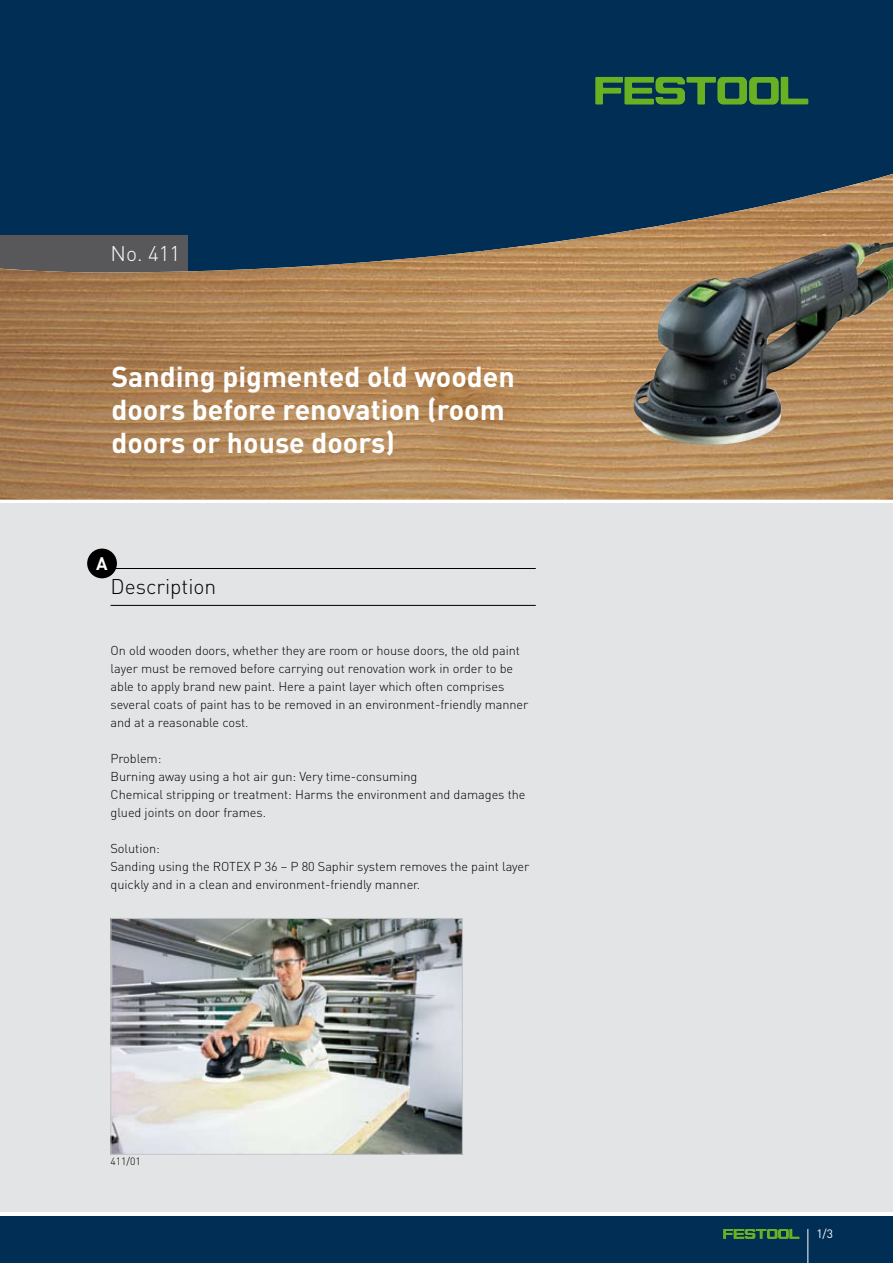
<style>
.page{position:relative;width:893px;height:1263px;background:#fff}
.page>*{position:absolute;margin:0;border:0;box-sizing:border-box;transform-origin:0 0}
.t1{font:700 28.5px/33px "DIN Pro";color:#fff}
.t2{font:300 21px "DIN Pro";color:#000}
.t3{font:300 21px "DIN Pro";color:#fff}
.t4{font:700 18px "DIN Pro";color:#fff}
.t5{font:300 12.75px/18px "DIN Pro";letter-spacing:-.005em;color:#000}
.t6{font:12px "DIN Pro";color:#fff}
.t7{font:300 10.5px "DIN Pro";color:#000}
</style>
<div class="page">
<div style="left:0;top:1216px;width:893px;height:47px;background:#002e54"></div>
<svg style="left:723px;top:1229px;width:76px;height:10px"></svg>
<hr style="left:807px;top:1229px;width:1px;height:34px;background:#fff">
<div style="left:0;top:0;width:893px;height:310px;background:#002e54"></div>
<div style="left:0;top:504px;width:893px;height:708px;background:#e3e4e5"></div>
<img style="left:0;top:174px;width:893px;height:326px">
<svg style="left:596px;top:77px;width:212px;height:27px"></svg>
<hr style="left:111px;top:568px;width:425px;height:1px;background:#000">
<hr style="left:111px;top:605px;width:425px;height:1px;background:#000">
<div style="left:87px;top:549px;width:30px;height:29px;background:#000;border-radius:50%"></div>
<img style="left:113px;top:920px;width:348px;height:232px">
<div style="left:111px;top:918px;width:352px;height:236px;border:1px solid #c5c6c8"></div>
<img style="left:634px;top:242px;width:256px;height:203px">
<h2 class="t3" style="left:111px;top:239px;width:71px">No. 411</h2>
<h1 class="t1" style="left:111px;top:359px;width:405px">Sanding pigmented old wooden doors before renovation (room doors or house doors)</h1>
<h3 class="t4" style="left:96px;top:551px;width:13px">A</h3>
<h2 class="t2" style="left:111px;top:572px;width:107px">Description</h2>
<p class="t5" style="left:111px;top:641px;width:419px">On old wooden doors, whether they are room or house doors, the old paint layer must be removed before carrying out renovation work in order to be able to apply brand new paint. Here a paint layer which often comprises several coats of paint has to be removed in an environment-friendly manner and at a reasonable cost.</p>
<p class="t5" style="left:111px;top:749px;width:416px">Problem:<br>Burning away using a hot air gun: Very time-consuming<br>Chemical stripping or treatment: Harms the environment and damages the glued joints on door frames.</p>
<p class="t5" style="left:111px;top:839px;width:420px">Solution:<br>Sanding using the ROTEX P 36 – P 80 Saphir system removes the paint layer quickly and in a clean and environment-friendly manner.</p>
<p class="t7" style="left:111px;top:1154px;width:32px">411/01</p>
<p class="t6" style="left:816px;top:1225px;width:18px">1/3</p>
</div>
